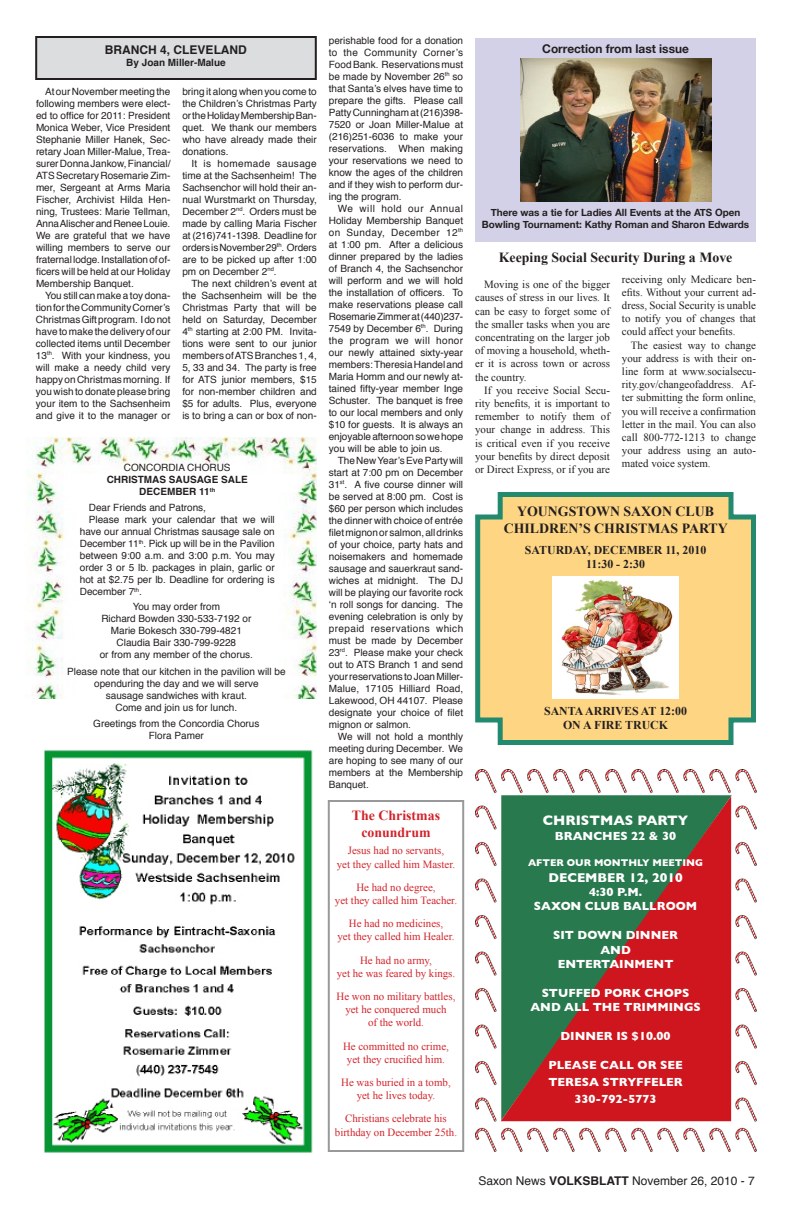
<style>
.page{position:relative;width:792px;height:1224px;background:#fff}
.page>*{position:absolute;margin:0;border:0;box-sizing:border-box;transform-origin:0 0}
.t1{font:700 14px/16.8px "Times New Roman";color:#231f20;text-align:center}
.t2{font:700 14px/16.8px "Times New Roman";color:#d1232a;text-align:center}
.t3{font:700 14px "Gill Sans";color:#fff}
.t4{font:700 13px "Gill Sans";color:#fff}
.t5{font:700 12px/14.4px "Gill Sans";color:#fff;text-align:center}
.t6{font:700 12px/14.4px "Times New Roman";color:#231f20;text-align:center}
.t7{font:12px "Helvetica";color:#231f20}
.t8{font:700 12px "Helvetica Neue";color:#231f20}
.t9{font:700 12px "Helvetica";color:#231f20}
.t10{font:11px/13.2px "Times New Roman";color:#231f20;text-align:justify}
.t11{font:11px/13.2px "Times New Roman";color:#d1232a;text-align:center}
.t12{font:10px/12px "Helvetica";color:#231f20;text-align:justify}
.t13{font:700 10px/12px "Helvetica Neue";color:#231f20;text-align:center}
.t14{font:700 10px/12px "Helvetica";color:#231f20;text-align:center}
.t15{font:700 10px "Gill Sans";color:#fff}
.s1{font-weight:700}
</style>
<div class="page">
<svg style="left:475px;top:492px;width:281px;height:253px;background:#e9cf86"></svg>
<div style="left:475px;top:38px;width:281px;height:204px;background:#d3d1e8"></div>
<img style="left:43px;top:750px;width:270px;height:403px">
<img style="left:27px;top:437px;width:290px;height:261px">
<img style="left:475px;top:770px;width:282px;height:382px">
<img style="left:520px;top:58px;width:192px;height:144px">
<div style="left:36px;top:37px;width:280px;height:42px;background:#dcdddf"></div>
<div style="left:35px;top:36px;width:282px;height:44px;border:2px solid #231f20"></div>
<div style="left:328px;top:800px;width:136px;height:352px;border:2px solid #999"></div>
<svg style="left:501px;top:796px;width:230px;height:325px;background:#7b4735"></svg>
<img style="left:553px;top:576px;width:126px;height:122px">
<p class="t9" style="left:105px;top:40px;width:143px">BRANCH 4, CLEVELAND</p>
<p class="t14" style="left:126px;top:57px;width:101px">By Joan Miller-Malue</p>
<p class="t12" style="left:182px;top:85px;width:136px">bring it along when you come to the Children’s Christmas Party or the Holiday Membership Ban&shy;quet. We thank our members who have already made their donations.</p>
<p class="t12" style="left:182px;top:157px;width:136px;text-indent:9px">It is homemade sausage time at the Sachsenheim! The Sachsenchor will hold their an&shy;nual Wurstmarkt on Thursday, December 2<sup>nd</sup>. Orders must be made by calling Maria Fischer at (216)741-1398. Deadline for orders is November 29<sup>th</sup>. Orders are to be picked up after 1:00 pm on December 2<sup>nd</sup>.</p>
<p class="t12" style="left:182px;top:277px;width:136px;text-indent:9px">The next children’s event at the Sachsenheim will be the Christmas Party that will be held on Saturday, December 4<sup>th</sup> starting at 2:00 PM. Invita&shy;tions were sent to our junior members of ATS Branches 1, 4, 5, 33 and 34. The party is free for ATS junior members, $15 for non-member children and $5 for adults. Plus, everyone is to bring a can or box of non-</p>
<p class="t12" style="left:36px;top:85px;width:136px;text-indent:9px">At our November meeting the following members were elect&shy;ed to office for 2011: President Monica Weber, Vice President Stephanie Miller Hanek, Sec&shy;retary Joan Miller-Malue, Trea&shy;surer Donna Jankow, Financial/ ATS Secretary Rosemarie Zim&shy;mer, Sergeant at Arms Maria Fischer, Archivist Hilda Hen&shy;ning, Trustees: Marie Tellman, Anna Alischer and Renee Louie.<br>We are grateful that we have willing members to serve our fraternal lodge. Installation of of&shy;ficers will be held at our Holiday Membership Banquet.</p>
<p class="t12" style="left:36px;top:289px;width:136px;text-indent:9px">You still can make a toy dona&shy;tion for the Community Corner’s Christmas Gift program. I do not have to make the delivery of our collected items until December 13<sup>th</sup>. With your kindness, you will make a needy child very happy on Christmas morning. If you wish to donate please bring your item to the Sachsenheim and give it to the manager or</p>
<p class="t12" style="left:124px;top:462px;width:108px">CONCORDIA CHORUS</p>
<p class="t14" style="left:107px;top:474px;width:143px">CHRISTMAS SAUSAGE SALE<br>DECEMBER 11<sup>th</sup></p>
<p class="t12" style="left:89px;top:502px;width:119px">Dear Friends and Patrons,</p>
<p class="t12" style="left:89px;top:514px;width:187px">Please mark your calendar that we will</p>
<p class="t12" style="left:80px;top:526px;width:196px">have our annual Christmas sausage sale on</p>
<p class="t12" style="left:80px;top:538px;width:196px">December 11<sup>th</sup>. Pick up will be in the Pavilion</p>
<p class="t12" style="left:80px;top:550px;width:196px">between 9:00 a.m. and 3:00 p.m. You may</p>
<p class="t12" style="left:80px;top:562px;width:197px">order 3 or 5 lb. packages in plain, garlic or</p>
<p class="t12" style="left:80px;top:574px;width:196px">hot at $2.75 per lb. Deadline for ordering is</p>
<p class="t12" style="left:80px;top:586px;width:64px">December 7<sup>th</sup>.</p>
<p class="t12" style="left:100px;top:601px;width:155px;text-align:center">You may order from<br>Richard Bowden 330-533-7192 or<br>Marie Bokesch 330-799-4821<br>Claudia Bair 330-799-9228<br>or from any member of the chorus.</p>
<p class="t12" style="left:67px;top:666px;width:220px;text-align:center">Please note that our kitchen in the pavilion will be openduring the day and we will serve<br>sausage sandwiches with kraut.<br>Come and join us for lunch.</p>
<p class="t12" style="left:93px;top:718px;width:168px;text-align:center">Greetings from the Concordia Chorus<br>Flora Pamer</p>
<p class="t12" style="left:329px;top:34px;width:136px">perishable food for a donation to the Community Corner’s Food Bank. Reservations must be made by November 26<sup>th</sup> so that Santa’s elves have time to prepare the gifts. Please call Patty Cunningham at (216)398- 7520 or Joan Miller-Malue at (216)251-6036 to make your reservations. When making your reservations we need to know the ages of the children and if they wish to perform dur&shy;ing the program.</p>
<p class="t12" style="left:329px;top:202px;width:136px;text-indent:9px">We will hold our Annual Holiday Membership Banquet on Sunday, December 12<sup>th </sup>at 1:00 pm. After a delicious dinner prepared by the ladies of Branch 4, the Sachsenchor will perform and we will hold the installation of officers. To make reservations please call Rosemarie Zimmer at (440)237- 7549 by December 6<sup>th</sup>. During the program we will honor our newly attained sixty-year members: Theresia Handel and Maria Homm and our newly at&shy;tained fifty-year member Inge Schuster. The banquet is free to our local members and only $10 for guests. It is always an enjoyable afternoon so we hope you will be able to join us.</p>
<p class="t12" style="left:329px;top:454px;width:136px;text-indent:9px">The New Year’s Eve Party will start at 7:00 pm on December 31<sup>st</sup>. A five course dinner will be served at 8:00 pm. Cost is $60 per person which includes the dinner with choice of entrée filet mignon or salmon, all drinks of your choice, party hats and noisemakers and homemade sausage and sauerkraut sand&shy;wiches at midnight. The DJ will be playing our favorite rock ‘n roll songs for dancing. The evening celebration is only by prepaid reservations which must be made by December 23<sup>rd</sup>. Please make your check out to ATS Branch 1 and send your reservations to Joan Miller-Malue, 17105 Hilliard Road, Lakewood, OH 44107. Please designate your choice of filet mignon or salmon.</p>
<p class="t12" style="left:329px;top:730px;width:136px;text-indent:9px">We will not hold a monthly meeting during December. We are hoping to see many of our members at the Membership Banquet.</p>
<h1 class="t2" style="left:352px;top:807px;width:90px">The Christmas conundrum</h1>
<p class="t11" style="left:337px;top:844px;width:120px">Jesus had no servants,<br>yet they called him Master.</p>
<p class="t11" style="left:335px;top:880px;width:124px">He had no degree,<br>yet they called him Teacher.</p>
<p class="t11" style="left:337px;top:917px;width:119px">He had no medicines,<br>yet they called him Healer.</p>
<p class="t11" style="left:337px;top:953px;width:120px">He had no army,<br>yet he was feared by kings.</p>
<p class="t11" style="left:337px;top:990px;width:120px">He won no military battles, yet he conquered much<br>of the world.</p>
<p class="t11" style="left:343px;top:1039px;width:107px">He committed no crime, yet they crucified him.</p>
<p class="t11" style="left:341px;top:1076px;width:111px">He was buried in a tomb, yet he lives today.</p>
<p class="t11" style="left:335px;top:1112px;width:124px">Christians celebrate his birthday on December 25th.</p>
<p class="t8" style="left:542px;top:39px;width:148px">Correction from last issue</p>
<p class="t13" style="left:482px;top:206px;width:269px">There was a tie for Ladies All Events at the ATS Open<br>Bowling Tournament: Kathy Roman and Sharon Edwards</p>
<h1 class="t1" style="left:499px;top:249px;width:235px">Keeping Social Security During a Move</h1>
<p class="t10" style="left:475px;top:278px;width:136px;text-indent:9px">Moving is one of the bigger causes of stress in our lives. It can be easy to forget some of the smaller tasks when you are concentrating on the larger job of moving a household, wheth&shy;er it is across town or across the country.</p>
<p class="t10" style="left:475px;top:383px;width:136px;text-indent:9px">If you receive Social Secu&shy;rity benefits, it is important to remember to notify them of your change in address. This is critical even if you receive your benefits by direct deposit or Direct Express, or if you are</p>
<p class="t10" style="left:622px;top:272px;width:136px">receiving only Medicare ben&shy;efits. Without your current ad&shy;dress, Social Security is unable to notify you of changes that could affect your benefits.</p>
<p class="t10" style="left:622px;top:338px;width:136px;text-indent:9px">The easiest way to change your address is with their on&shy;line form at www.socialsecu&shy;rity.gov/changeofaddress. Af&shy;ter submitting the form online, you will receive a confirmation letter in the mail. You can also call 800-772-1213 to change your address using an auto&shy;mated voice system.</p>
<h1 class="t1" style="left:504px;top:503px;width:226px">YOUNGSTOWN SAXON CLUB<br>CHILDREN’S CHRISTMAS PARTY</h1>
<p class="t6" style="left:525px;top:543px;width:183px">SATURDAY, DECEMBER 11, 2010<br>11:30 - 2:30</p>
<p class="t6" style="left:544px;top:703px;width:144px">SANTA ARRIVES AT 12:00<br>ON A FIRE TRUCK</p>
<h1 class="t3" style="left:543px;top:809px;width:147px">CHRISTMAS PARTY</h1>
<p class="t5" style="left:555px;top:828px;width:123px">BRANCHES 22 &amp; 30</p>
<p class="t15" style="left:528px;top:855px;width:177px">AFTER OUR MONTHLY MEETING</p>
<h2 class="t4" style="left:549px;top:867px;width:136px">DECEMBER 12, 2010</h2>
<p class="t5" style="left:534px;top:885px;width:165px">4:30 P.M.<br>SAXON CLUB BALLROOM</p>
<p class="t5" style="left:553px;top:928px;width:126px">SIT DOWN DINNER<br>AND<br>ENTERTAINMENT</p>
<p class="t5" style="left:530px;top:985px;width:172px">STUFFED PORK CHOPS<br>AND ALL THE TRIMMINGS</p>
<p class="t5" style="left:561px;top:1029px;width:112px">DINNER IS $10.00</p>
<p class="t5" style="left:548px;top:1056px;width:136px;line-height:17px">PLEASE CALL OR SEE<br>TERESA STRYFFELER<br>330-792-5773</p>
<p class="t7" style="left:478px;top:1171px;width:278px">Saxon News <span class="s1">VOLKSBLATT</span> November 26, 2010 - 7</p>
</div>
